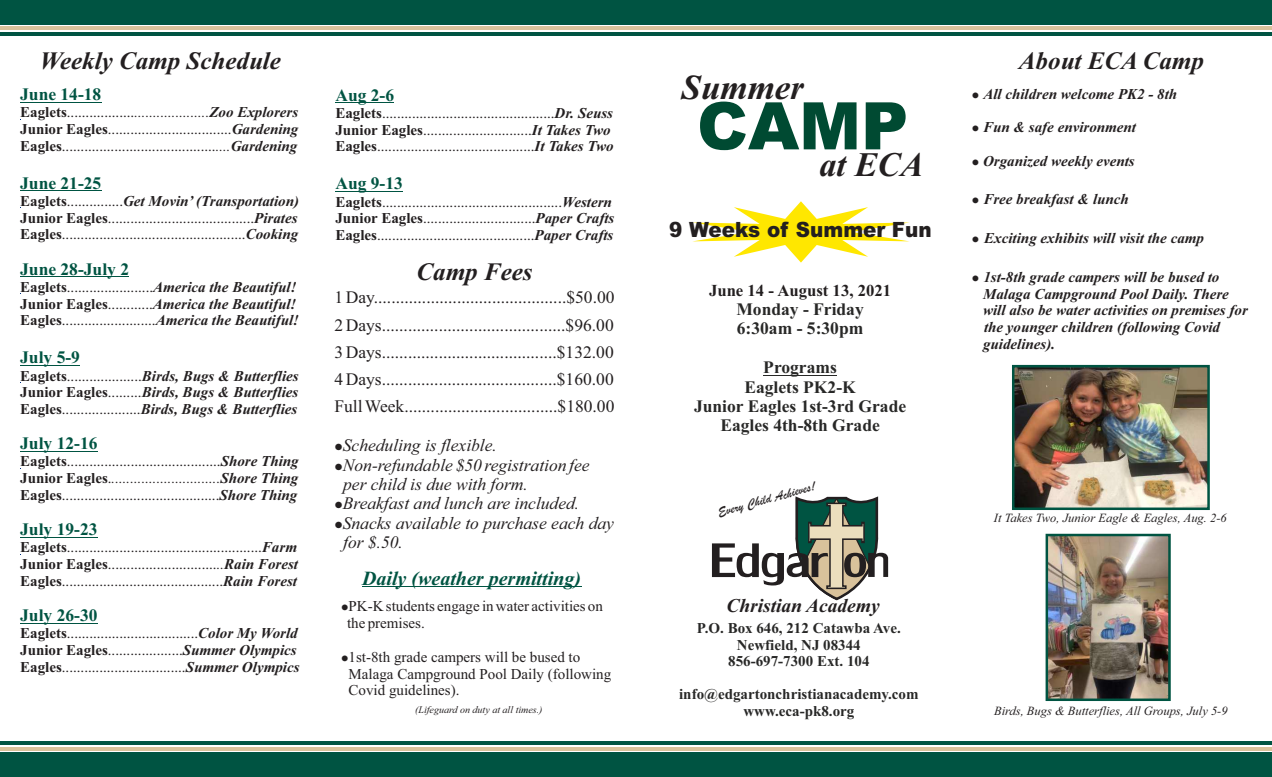
<style>
.page{position:relative;width:1272px;height:777px;background:#fff}
.page>*{position:absolute;margin:0;border:0;box-sizing:border-box;transform-origin:0 0}
.t1{font:72.12px "Lily UPC";color:#231f20}
.t2{font:900 65.62px "Arial";color:#004a32}
.t3{font:italic 700 35px "Times New Roman";color:#231f20}
.t4{font:italic 700 34.25px "Times New Roman";color:#231f20}
.t5{font:italic 700 25px "Times New Roman";color:#231f20}
.t6{font:900 21px "Arial";color:#231f20;scale:.94 1}
.t7{font:italic 700 20px "Times New Roman";color:#005442}
.t8{font:italic 700 19.5px "Times New Roman";color:#231f20}
.t9{font:17.5px "Times New Roman";color:#231f20}
.t10{font:italic 17.5px/19.4px "Times New Roman";color:#231f20}
.t11{font:700 17.5px/19.4px "Times New Roman";color:#282827}
.t12{font:700 17.5px "Times New Roman";color:#005442}
.t13{font:700 16.75px "Times New Roman";color:#231f20}
.t14{font:15px/16.6px "Times New Roman";color:#231f20}
.t15{font:italic 700 15px/16.6px "Times New Roman";color:#231f20;text-align:justify}
.t16{font:700 15px/16.6px "Times New Roman";color:#282827;text-align:center}
.t17{font:13.75px "Brush Script";color:#231f20}
.t18{font:italic 12.5px "Times New Roman";color:#231f20}
.t19{font:italic 10px "Times New Roman";color:#231f20}
.s1{font-weight:700}
.s2{font-style:italic}
.s3{font-weight:700;font-style:italic}
.s4{font-style:normal}
.s5{font-weight:400;font-style:normal}
</style>
<div class="page">
<hr style="left:763px;top:374px;width:73px;height:1px;background:#282827">
<div style="left:0;top:0;width:1271px;height:25px;background:#005442"></div>
<hr style="left:0;top:27px;width:1271px;height:3px;background:#d9c29b">
<hr style="left:0;top:32px;width:1271px;height:3px;background:#005442">
<div style="left:0;top:752px;width:1271px;height:24px;background:#005442"></div>
<hr style="left:0;top:747px;width:1271px;height:3px;background:#d9c29b">
<hr style="left:0;top:741px;width:1271px;height:3px;background:#005442">
<hr style="left:20px;top:102px;width:81px;height:1px;background:#005442">
<hr style="left:20px;top:190px;width:81px;height:1px;background:#005442">
<hr style="left:20px;top:276px;width:109px;height:1px;background:#005442">
<hr style="left:20px;top:365px;width:60px;height:1px;background:#005442">
<hr style="left:20px;top:450px;width:77px;height:1px;background:#005442">
<hr style="left:20px;top:536px;width:77px;height:1px;background:#005442">
<hr style="left:20px;top:622px;width:77px;height:1px;background:#005442">
<hr style="left:362px;top:586px;width:219px;height:1px;background:#005442">
<hr style="left:335px;top:102px;width:59px;height:1px;background:#005442">
<hr style="left:335px;top:191px;width:68px;height:1px;background:#005442">
<svg style="left:693px;top:201px;width:216px;height:61px"></svg>
<svg style="left:795px;top:496px;width:84px;height:105px"></svg>
<img style="left:1015px;top:369px;width:190px;height:137px">
<div style="left:1011px;top:365px;width:198px;height:145px;border:3px solid #005442"></div>
<img style="left:1049px;top:537px;width:117px;height:159px">
<div style="left:1045px;top:533px;width:125px;height:167px;border:3px solid #005442"></div>
<h3 class="t5" style="left:40px;top:52px;width:243px">Weekly Camp Schedule</h3>
<p class="t12" style="left:20px;top:88px;width:83px">June 14-18</p>
<p class="t14" style="left:20px;top:105px;width:280px;text-align:justify"><span class="s1">Eaglets</span>..................<span class="s2">....................</span><span class="s3">Zoo Explorers </span><span class="s1">Junior Eagles</span>.................................<span class="s3">Gardening </span><span class="s1">Eagles</span>.........................................<span class="s2">....</span><span class="s3">Gardening</span></p>
<p class="t12" style="left:20px;top:177px;width:83px">June 21-25</p>
<p class="t14" style="left:20px;top:194px;width:280px;text-align:justify"><span class="s1">Eaglets</span>...............<span class="s3">Get Movin’ (Transportation)<br></span><span class="s1">Junior Eagles</span>.......................................<span class="s3">Pirates </span><span class="s1">Eagles</span>.................................................<span class="s3">Cooking</span></p>
<p class="t12" style="left:20px;top:263px;width:110px">June 28-July 2</p>
<p class="t14" style="left:20px;top:280px;width:280px"><span class="s1">Eaglets</span>.......................<span class="s3">America the Beautiful!<br></span><span class="s1">Junior Eagles</span>............<span class="s3">America the Beautiful!<br></span><span class="s1">Eagles</span>.........................<span class="s3">America the Beautiful!</span></p>
<p class="t12" style="left:20px;top:351px;width:61px">July 5-9</p>
<p class="t15" style="left:20px;top:368px;width:280px"><span class="s4">Eaglets</span><span class="s5">....................</span>Birds, Bugs &amp; Butterflies <span class="s4">Junior Eagles</span><span class="s5">.........</span>Birds, Bugs &amp; Butterflies <span class="s4">Eagles</span><span class="s5">.....................</span>Birds, Bugs &amp; Butterflies</p>
<p class="t12" style="left:20px;top:437px;width:79px">July 12-16</p>
<p class="t14" style="left:20px;top:454px;width:280px;text-align:justify"><span class="s1">Eaglets</span>.........................................<span class="s3">Shore Thing </span><span class="s1">Junior Eagles</span>.<span class="s2">.............................</span><span class="s3">Shore Thing </span><span class="s1">Eagles</span>..........................................<span class="s3">Shore Thing</span></p>
<p class="t12" style="left:20px;top:523px;width:79px">July 19-23</p>
<p class="t14" style="left:20px;top:540px;width:278px"><span class="s1">Eaglets</span>....................................................<span class="s3">Farm</span></p>
<p class="t14" style="left:20px;top:557px;width:279px"><span class="s1">Junior Eagles</span>.............................<span class="s2">..</span><span class="s3">Rain Forest<br></span><span class="s1">Eagles</span>...........................................<span class="s3">Rain Forest</span></p>
<p class="t12" style="left:20px;top:609px;width:79px">July 26-30</p>
<p class="t14" style="left:20px;top:626px;width:281px"><span class="s1">Eaglets</span>...................................<span class="s3">Color My World<br></span><span class="s1">Junior Eagles</span>....................<span class="s3">Summer Olympics<br></span><span class="s1">Eagles</span>.................................<span class="s3">Summer Olympics</span></p>
<h3 class="t3" style="left:681px;top:75px;width:124px">Summer</h3>
<p class="t12" style="left:335px;top:89px;width:60px">Aug 2-6</p>
<p class="t14" style="left:335px;top:106px;width:280px"><span class="s1">Eaglets</span>..............................................<span class="s3">Dr. Seuss<br></span><span class="s1">Junior Eagles</span>.............................<span class="s3">It Takes Two<br></span><span class="s1">Eagles</span>..........................................<span class="s3">It Takes Two</span></p>
<h2 class="t2" style="left:697px;top:102px;width:213px">CAMP</h2>
<h3 class="t4" style="left:819px;top:153px;width:105px">at ECA</h3>
<p class="t12" style="left:335px;top:177px;width:69px">Aug 9-13</p>
<p class="t14" style="left:335px;top:195px;width:280px"><span class="s1">Eaglets</span>................................................<span class="s3">Western<br></span><span class="s1">Junior Eagles</span>..............................<span class="s3">Paper Crafts<br></span><span class="s1">Eagles</span>..........................................<span class="s3">Paper Crafts</span></p>
<h3 class="t6" style="left:669px;top:222px;width:281px">9 Weeks of Summer Fun</h3>
<h3 class="t5" style="left:416px;top:262px;width:117px">Camp Fees</h3>
<p class="t9" style="left:334px;top:291px;width:282px">1 Day............................................$50.00</p>
<p class="t9" style="left:334px;top:318px;width:281px">2 Days..........................................$96.00</p>
<p class="t9" style="left:334px;top:345px;width:281px">3 Days........................................$132.00</p>
<p class="t9" style="left:334px;top:373px;width:281px">4 Days........................................$160.00</p>
<p class="t9" style="left:334px;top:400px;width:281px">Full Week...................................$180.00</p>
<p class="t10" style="left:334px;top:437px;width:164px">●Scheduling is flexible.</p>
<p class="t10" style="left:343px;top:476px;width:186px">per child is due with form.</p>
<p class="t10" style="left:334px;top:495px;width:246px">●Breakfast and lunch are included.</p>
<p class="t10" style="left:334px;top:456px;width:257px">●Non-refundable $50 registration fee</p>
<p class="t10" style="left:343px;top:514px;width:272px;text-indent:-9px">●Snacks available to purchase each day for $.50.</p>
<h3 class="t7" style="left:362px;top:571px;width:220px">Daily (weather permitting)</h3>
<p class="t14" style="left:341px;top:598px;width:263px">●PK-K students engage in water activities on</p>
<p class="t14" style="left:347px;top:615px;width:79px">the premises.</p>
<p class="t14" style="left:348px;top:650px;width:264px;text-indent:-8px">●1st-8th grade campers will be bused to<br>Malaga Campground Pool Daily (following</p>
<p class="t14" style="left:348px;top:683px;width:112px">Covid guidelines).</p>
<p class="t19" style="left:415px;top:705px;width:129px">(Lifeguard on duty at all times.)</p>
<p class="t13" style="left:709px;top:284px;width:184px">June 14 - August 13, 2021</p>
<p class="t11" style="left:736px;top:301px;width:129px">Monday - Friday<br>6:30am - 5:30pm</p>
<p class="t11" style="left:694px;top:359px;width:214px;text-align:center">Programs<br>Eaglets PK2-K<br>Junior Eagles 1st-3rd Grade<br>Eagles 4th-8th Grade</p>
<p class="t17" style="left:717px;top:508px;width:102px;rotate:-15deg">Every Child Achieves!</p>
<h1 class="t1" style="left:709px;top:528px;width:181px">Edgar on</h1>
<p class="t8" style="left:726px;top:598px;width:155px">Christian Academy</p>
<p class="t16" style="left:697px;top:621px;width:205px">P.O. Box 646, 212 Catawba Ave.<br>Newfield, NJ 08344<br>856-697-7300 Ext. 104</p>
<p class="t16" style="left:679px;top:687px;width:241px">info@edgartonchristianacademy.com www.eca-pk8.org</p>
<h3 class="t5" style="left:1018px;top:52px;width:186px">About ECA Camp</h3>
<p class="t15" style="left:971px;top:87px;width:207px">● All children welcome PK2 - 8th</p>
<p class="t15" style="left:971px;top:121px;width:166px">● Fun &amp; safe environment</p>
<p class="t15" style="left:971px;top:154px;width:164px">● Organized weekly events</p>
<p class="t15" style="left:971px;top:192px;width:158px">● Free breakfast &amp; lunch</p>
<p class="t15" style="left:971px;top:231px;width:234px">● Exciting exhibits will visit the camp</p>
<p class="t15" style="left:983px;top:270px;width:266px;text-align:left;text-indent:-11px">● 1st-8th grade campers will be bused to Malaga Campground Pool Daily. There will also be water activities on premises for the younger children (following Covid</p>
<p class="t15" style="left:983px;top:336px;width:74px">guidelines).</p>
<p class="t18" style="left:993px;top:513px;width:234px">It Takes Two, Junior Eagle &amp; Eagles, Aug. 2-6</p>
<p class="t18" style="left:993px;top:705px;width:235px">Birds, Bugs &amp; Butterflies, All Groups, July 5-9</p>
</div>
